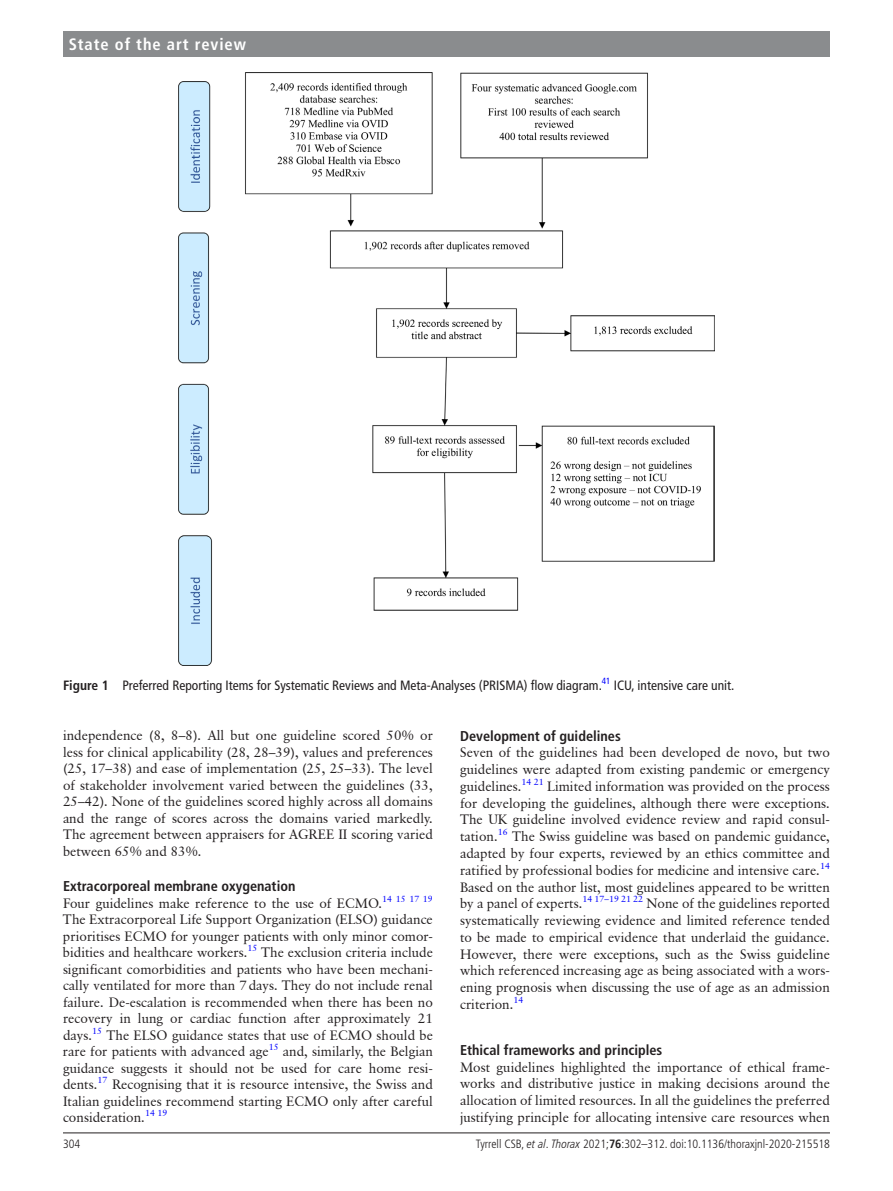
<style>
.page{position:relative;width:893px;height:1191px;background:#fff}
.page>*{position:absolute;margin:0;border:0;box-sizing:border-box;transform-origin:0 0}
.t1{font:700 condensed 16.5px "Frutiger LT Pro";letter-spacing:.055em;color:#fff}
.t2{font:700 condensed 14.25px "Frutiger LT Pro";color:#231f20}
.t3{font:13.5px/16.5px "Classical Garamond BT";color:#231f20;text-align:justify}
.t4{font:condensed 13.5px "Frutiger LT Pro";color:#231f20}
.t5{font:300 condensed 12px "Frutiger LT Pro";color:#231f20}
.t6{font:9px "Classical Garamond BT";color:#00f}
.s1{font-weight:700}
.s2{font-style:italic}
</style>
<div class="page">
<div style="left:63px;top:31px;width:767px;height:25px;background:#8a8c8e"></div>
<img style="left:178px;top:72px;width:537px;height:594px">
<hr style="left:63px;top:1132px;width:767px;height:1px;background:#231f20">
<p class="t1" style="left:69px;top:34px;width:179px">State of the art review</p>
<p class="t4" style="left:63px;top:677px;width:673px"><span class="s1">Figure 1</span> Preferred Reporting Items for Systematic Reviews and Meta-Analyses (PRISMA) flow diagram.<sup>41</sup> ICU, intensive care unit.</p>
<p class="t3" style="left:63px;top:727px;width:371px">independence (8, 8–8). All but one guideline scored 50% or less for clinical applicability (28, 28–39), values and preferences (25, 17–38) and ease of implementation (25, 25–33). The level of stakeholder involvement varied between the guidelines (33, 25–42). None of the guidelines scored highly across all domains and the range of scores across the domains varied markedly.<br>The agreement between appraisers for AGREE II scoring varied between 65% and 83%.</p>
<p class="t2" style="left:63px;top:877px;width:234px">Extracorporeal membrane oxygenation</p>
<p class="t3" style="left:63px;top:894px;width:321px">Four guidelines make reference to the use of ECMO.</p>
<p class="t6" style="left:382px;top:892px;width:52px">14 15 17 19</p>
<p class="t3" style="left:63px;top:911px;width:371px">The Extracorporeal Life Support Organization (ELSO) guidance prioritises ECMO for younger patients with only minor comor&shy;bidities and healthcare workers.<sup>15</sup> The exclusion criteria include significant comorbidities and patients who have been mechani&shy;cally ventilated for more than 7days. They do not include renal failure. De-escalation is recommended when there has been no recovery in lung or cardiac function after approximately 21 days.<sup>15</sup> The ELSO guidance states that use of ECMO should be rare for patients with advanced age<sup>15</sup> and, similarly, the Belgian guidance suggests it should not be used for care home resi&shy;dents.<sup>17</sup> Recognising that it is resource intensive, the Swiss and Italian guidelines recommend starting ECMO only after careful consideration.<sup>14</sup> <sup>19</sup></p>
<p class="t2" style="left:460px;top:727px;width:162px">Development of guidelines</p>
<p class="t3" style="left:460px;top:744px;width:371px">Seven of the guidelines had been developed de novo, but two guidelines were adapted from existing pandemic or emergency guidelines.<sup>14</sup> <sup>21</sup> Limited information was provided on the process for developing the guidelines, although there were exceptions.<br>The UK guideline involved evidence review and rapid consul&shy;tation.<sup>16</sup> The Swiss guideline was based on pandemic guidance, adapted by four experts, reviewed by an ethics committee and ratified by professional bodies for medicine and intensive care.<sup>14<br></sup>Based on the author list, most guidelines appeared to be written by a panel of experts.<sup>14</sup> <sup>17–19</sup> <sup>21</sup> <sup>22</sup> None of the guidelines reported systematically reviewing evidence and limited reference tended to be made to empirical evidence that underlaid the guidance.<br>However, there were exceptions, such as the Swiss guideline which referenced increasing age as being associated with a wors&shy;ening prognosis when discussing the use of age as an admission criterion.<sup>14</sup></p>
<p class="t2" style="left:460px;top:1041px;width:204px">Ethical frameworks and principles</p>
<p class="t3" style="left:460px;top:1058px;width:371px">Most guidelines highlighted the importance of ethical frame&shy;works and distributive justice in making decisions around the allocation of limited resources. In all the guidelines the preferred justifying principle for allocating intensive care resources when</p>
<p class="t5" style="left:63px;top:1136px;width:19px">304</p>
<p class="t5" style="left:476px;top:1136px;width:356px">Tyrrell CSB, <span class="s2">et al</span>. <span class="s2">Thorax</span> 2021;<span class="s1">76</span>:302–312. doi:10.1136/thoraxjnl-2020-215518</p>
</div>
